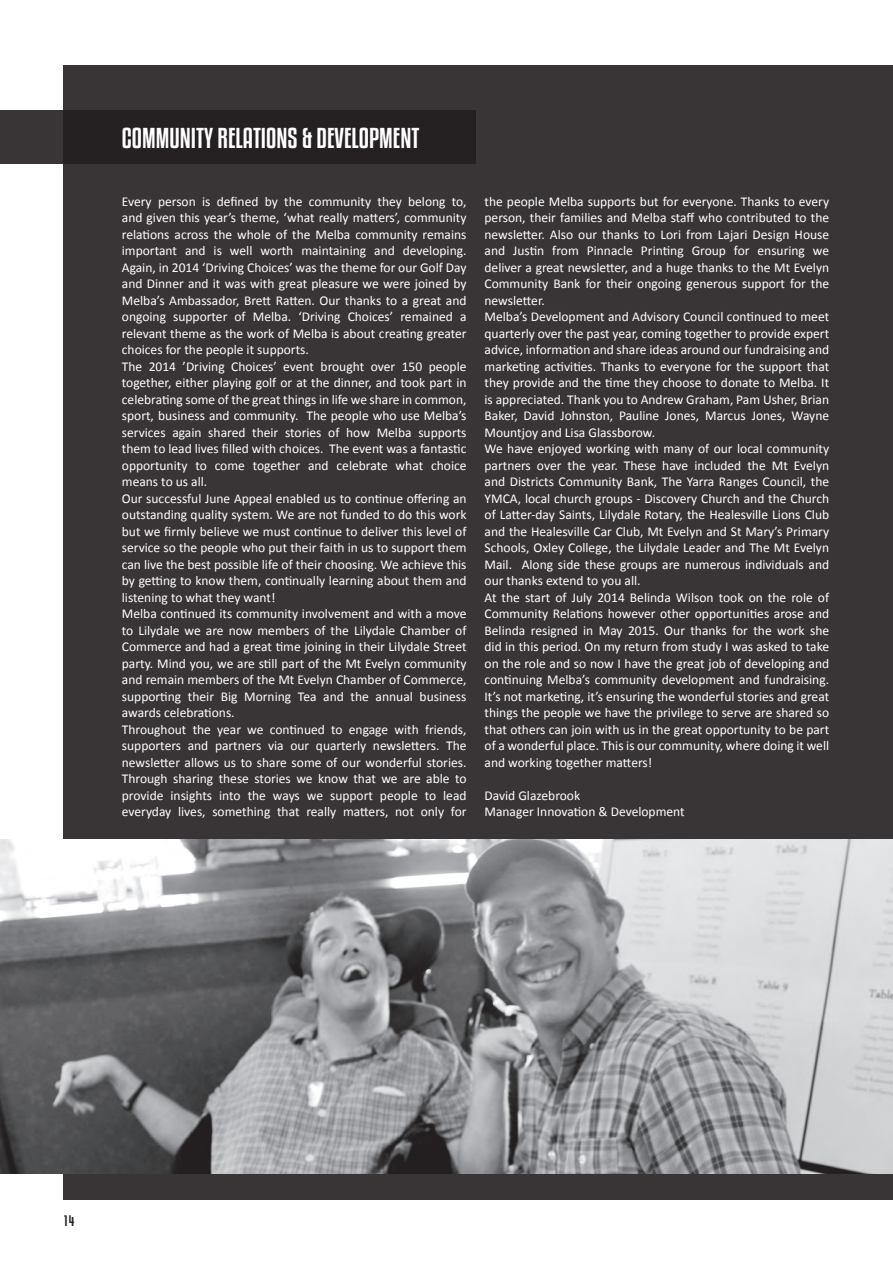
<style>
.page{position:relative;width:893px;height:1263px;background:#fff}
.page>*{position:absolute;margin:0;border:0;box-sizing:border-box;transform-origin:0 0}
.t1{font:25.5px "Kenyan Coffee Rg";color:#fff}
.t2{font:13.5px/16.5px "Calibri";color:#fff;text-align:justify}
.t3{font:13.5px "Kenyan Coffee Rg";color:#231f20}
</style>
<div class="page">
<div style="left:63px;top:65px;width:830px;height:1134px;background:#393536"></div>
<div style="left:0;top:111px;width:475px;height:53px;background:#231f20"></div>
<img style="left:0;top:839px;width:893px;height:335px">
<p class="t1" style="left:122px;top:123px;width:299px">COMMUNITY RELATIONS &amp; DEVELOPMENT</p>
<p class="t2" style="left:122px;top:193px;width:346px">Every person is defined by the community they belong to, and given this year’s theme, ‘what really matters’, community relations across the whole of the Melba community remains important and is well worth maintaining and developing.<br>Again, in 2014 ‘Driving Choices’ was the theme for our Golf Day and Dinner and it was with great pleasure we were joined by Melba’s Ambassador, Brett Ratten. Our thanks to a great and ongoing supporter of Melba. ‘Driving Choices’ remained a relevant theme as the work of Melba is about creating greater choices for the people it supports.</p>
<p class="t2" style="left:122px;top:358px;width:346px">The 2014 ’Driving Choices’ event brought over 150 people together, either playing golf or at the dinner, and took part in celebrating some of the great things in life we share in common, sport, business and community. The people who use Melba’s services again shared their stories of how Melba supports them to lead lives filled with choices. The event was a fantastic opportunity to come together and celebrate what choice means to us all.</p>
<p class="t2" style="left:122px;top:490px;width:346px">Our successful June Appeal enabled us to continue offering an outstanding quality system. We are not funded to do this work but we firmly believe we must continue to deliver this level of service so the people who put their faith in us to support them can live the best possible life of their choosing. We achieve this by getting to know them, continually learning about them and listening to what they want!</p>
<p class="t2" style="left:122px;top:606px;width:346px">Melba continued its community involvement and with a move to Lilydale we are now members of the Lilydale Chamber of Commerce and had a great time joining in their Lilydale Street party. Mind you, we are still part of the Mt Evelyn community and remain members of the Mt Evelyn Chamber of Commerce, supporting their Big Morning Tea and the annual business awards celebrations.</p>
<p class="t2" style="left:122px;top:721px;width:346px">Throughout the year we continued to engage with friends, supporters and partners via our quarterly newsletters. The newsletter allows us to share some of our wonderful stories.<br>Through sharing these stories we know that we are able to provide insights into the ways we support people to lead everyday lives, something that really matters, not only for</p>
<p class="t2" style="left:485px;top:193px;width:346px">the people Melba supports but for everyone. Thanks to every person, their families and Melba staff who contributed to the newsletter. Also our thanks to Lori from Lajari Design House and Justin from Pinnacle Printing Group for ensuring we deliver a great newsletter, and a huge thanks to the Mt Evelyn Community Bank for their ongoing generous support for the newsletter.</p>
<p class="t2" style="left:485px;top:309px;width:346px">Melba’s Development and Advisory Council continued to meet quarterly over the past year, coming together to provide expert advice, information and share ideas around our fundraising and marketing activities. Thanks to everyone for the support that they provide and the time they choose to donate to Melba. It is appreciated. Thank you to Andrew Graham, Pam Usher, Brian Baker, David Johnston, Pauline Jones, Marcus Jones, Wayne Mountjoy and Lisa Glassborow.</p>
<p class="t2" style="left:485px;top:441px;width:346px">We have enjoyed working with many of our local community partners over the year. These have included the Mt Evelyn and Districts Community Bank, The Yarra Ranges Council, the YMCA, local church groups - Discovery Church and the Church of Latter-day Saints, Lilydale Rotary, the Healesville Lions Club and the Healesville Car Club, Mt Evelyn and St Mary’s Primary Schools, Oxley College, the Lilydale Leader and The Mt Evelyn Mail. Along side these groups are numerous individuals and our thanks extend to you all.</p>
<p class="t2" style="left:485px;top:589px;width:346px">At the start of July 2014 Belinda Wilson took on the role of Community Relations however other opportunities arose and Belinda resigned in May 2015. Our thanks for the work she did in this period. On my return from study I was asked to take on the role and so now I have the great job of developing and continuing Melba’s community development and fundraising.<br>It’s not marketing, it’s ensuring the wonderful stories and great things the people we have the privilege to serve are shared so that others can join with us in the great opportunity to be part of a wonderful place. This is our community, where doing it well and working together matters!</p>
<p class="t2" style="left:485px;top:787px;width:97px">David Glazebrook</p>
<p class="t2" style="left:485px;top:804px;width:202px">Manager Innovation &amp; Development</p>
<p class="t3" style="left:64px;top:1212px;width:12px">14</p>
</div>
